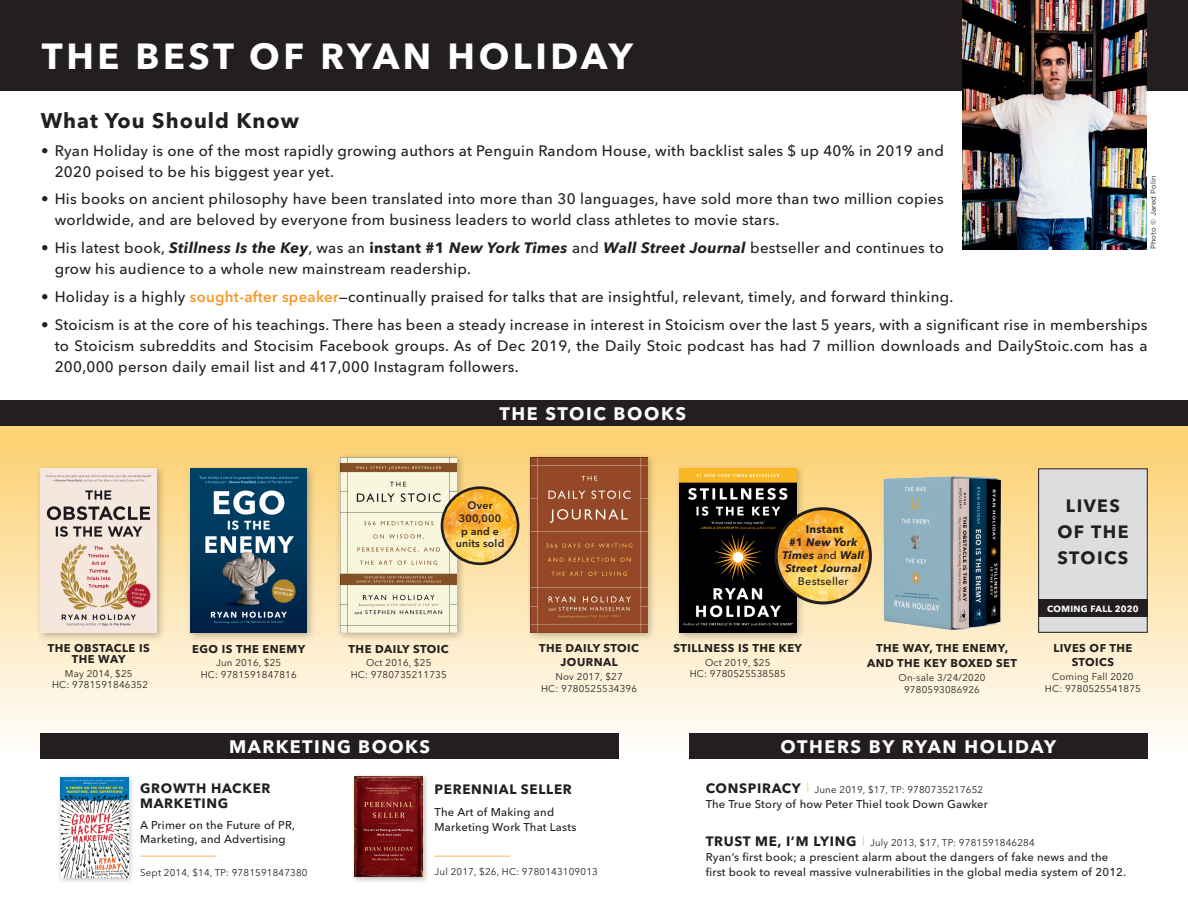
<style>
.page{position:relative;width:1188px;height:918px;background:#fff}
.page>*{position:absolute;margin:0;border:0;box-sizing:border-box;transform-origin:0 0}
.t1{font:700 36px "Avenir Next LT Pro";letter-spacing:.1em;color:#fff}
.t2{font:700 21px "Avenir Next LT Pro";letter-spacing:.05em;color:#231f20}
.t3{font:700 18px "Avenir Next LT Pro";letter-spacing:.08em;color:#fff}
.t4{font:700 17.7px/26px "Avenir Next LT Pro";letter-spacing:.08em;color:#231f20;text-align:center}
.t5{font:500 15px/21px "Avenir Next LT Pro";letter-spacing:.02em;color:#231f20}
.t6{font:700 13.5px/15px "Avenir Next LT Pro";letter-spacing:.05em;color:#231f20}
.t7{font:500 11.25px/14.2px "Avenir Next LT Pro";letter-spacing:.02em;color:#231f20}
.t8{font:700 11.25px/14.4px "Avenir Next LT Pro";letter-spacing:.04em;color:#231f20;text-align:center}
.t9{font:italic 700 10.95px/13px "Avenir Next LT Pro";letter-spacing:.02em;color:#231f20;text-align:center}
.t10{font:600 10.65px/12.8px "Avenir Next LT Pro";letter-spacing:.02em;color:#231f20;text-align:center}
.t11{font:9.75px/11.2px "Avenir Next LT Pro";letter-spacing:.02em;color:#231f20;text-align:center}
.t12{font:700 9px "Avenir Next LT Pro";letter-spacing:.03em;color:#fff}
.t13{font:7.2px "Gotham";letter-spacing:.02em;color:#231f20}
.s1{font-weight:700;font-style:italic}
.s2{font-weight:700}
.s3{font-weight:600;color:#f79929}
.s4{font-style:normal}
.s5{font-weight:500;font-style:normal}
.s6{font-weight:700;font-size:13.5px}
</style>
<div class="page">
<div style="left:0;top:419px;width:1188px;height:377px;background:linear-gradient(to bottom,#f6c969,#fff)"></div>
<div style="left:0;top:0;width:1188px;height:91px;background:#231f20"></div>
<div style="left:36px;top:464px;width:130px;height:178px;background:#231f20;opacity:.3"></div>
<img style="left:41px;top:469px;width:116px;height:164px">
<div style="left:186px;top:464px;width:130px;height:178px;background:#231f20;opacity:.3"></div>
<img style="left:190px;top:469px;width:117px;height:164px">
<img style="left:876px;top:472px;width:132px;height:165px">
<div style="left:526px;top:452px;width:131px;height:190px;background:#231f20;opacity:.3"></div>
<img style="left:531px;top:457px;width:116px;height:176px">
<div style="left:1039px;top:469px;width:108px;height:163px;background:#dcdddf"></div>
<div style="left:1038px;top:469px;width:109px;height:164px;border:1px solid #231f20"></div>
<div style="left:1038px;top:600px;width:110px;height:17px;background:#231f20"></div>
<div style="left:675px;top:464px;width:130px;height:178px;background:#231f20;opacity:.3"></div>
<img style="left:680px;top:469px;width:116px;height:164px">
<img style="left:776px;top:509px;width:94px;height:94px;border-radius:47px">
<div style="left:775px;top:507px;width:97px;height:97px;border:3px solid #231f20;border-radius:50%"></div>
<div style="left:336px;top:452px;width:130px;height:190px;background:#231f20;opacity:.3"></div>
<img style="left:340px;top:457px;width:117px;height:176px">
<img style="left:442px;top:488px;width:76px;height:76px;border-radius:38px">
<div style="left:441px;top:486px;width:78px;height:79px;border:3px solid #231f20;border-radius:50%"></div>
<div style="left:40px;top:733px;width:579px;height:26px;background:#231f20"></div>
<div style="left:689px;top:733px;width:459px;height:26px;background:#231f20"></div>
<div style="left:56px;top:773px;width:79px;height:112px;background:#231f20;opacity:.3"></div>
<img style="left:60px;top:777px;width:68px;height:101px">
<hr style="left:140px;top:856px;width:76px;height:1px;background:#fbb568">
<div style="left:351px;top:773px;width:79px;height:111px;background:#231f20;opacity:.3"></div>
<img style="left:355px;top:777px;width:68px;height:100px">
<hr style="left:435px;top:856px;width:76px;height:1px;background:#fbb568">
<div style="left:0;top:400px;width:1188px;height:25px;background:#231f20"></div>
<img style="left:963px;top:0;width:184px;height:249px">
<p class="t1" style="left:42px;top:34px;width:592px">THE BEST OF RYAN HOLIDAY</p>
<p class="t2" style="left:41px;top:108px;width:260px">What You Should Know</p>
<p class="t5" style="left:55px;top:140px;width:891px;text-indent:-13px">• Ryan Holiday is one of the most rapidly growing authors at Penguin Random House, with backlist sales $ up 40% in 2019 and<br>2020 poised to be his biggest year yet.</p>
<p class="t5" style="left:55px;top:189px;width:891px;text-indent:-13px">• His books on ancient philosophy have been translated into more than 30 languages, have sold more than two million copies worldwide, and are beloved by everyone from business leaders to world class athletes to movie stars.</p>
<p class="t5" style="left:55px;top:237px;width:891px;text-indent:-13px">• His latest book, <span class="s1">Stillness Is the Key</span>, was an <span class="s2">instant #1</span> <span class="s1">New York Times</span> and <span class="s1">Wall Street Journal</span> bestseller and continues to grow his audience to a whole new mainstream readership.</p>
<p class="t5" style="left:41px;top:286px;width:914px">• Holiday is a highly <span class="s3">sought-after speaker</span>—continually praised for talks that are insightful, relevant, timely, and forward thinking.</p>
<p class="t5" style="left:55px;top:314px;width:1094px;text-align:justify;text-indent:-13px">• Stoicism is at the core of his teachings. There has been a steady increase in interest in Stoicism over the last 5 years, with a significant rise in memberships to Stoicism subreddits and Stocisim Facebook groups. As of Dec 2019, the Daily Stoic podcast has had 7 million downloads and DailyStoic.com has a 200,000 person daily email list and 417,000 Instagram followers.</p>
<p class="t13" style="left:1149px;top:249px;width:75px;rotate:-90deg">Photo © Jared Polin</p>
<p class="t8" style="left:48px;top:642px;width:104px;line-height:11.2px">THE OBSTACLE IS<br>THE WAY</p>
<p class="t11" style="left:52px;top:668px;width:98px">May 2014, $25<br>HC: 9781591846352</p>
<p class="t8" style="left:192px;top:641px;width:114px">EGO IS THE ENEMY</p>
<p class="t11" style="left:201px;top:657px;width:98px">Jun 2016, $25<br>HC: 9781591847816</p>
<p class="t3" style="left:499px;top:402px;width:188px">THE STOIC BOOKS</p>
<p class="t10" style="left:456px;top:499px;width:50px">Over<br>300,000 p and e units sold</p>
<p class="t8" style="left:349px;top:641px;width:102px">THE DAILY STOIC</p>
<p class="t11" style="left:351px;top:657px;width:98px">Oct 2016, $25<br>HC: 9780735211735</p>
<p class="t8" style="left:539px;top:641px;width:102px">THE DAILY STOIC<br>JOURNAL</p>
<p class="t11" style="left:541px;top:671px;width:98px">Nov 2017, $27<br>HC: 9780525534396</p>
<p class="t9" style="left:783px;top:523px;width:83px"><span class="s4">Instant<br>#1</span> New York<br>Times <span class="s5">and</span> Wall<br>Street Journal<br><span class="s5">Bestseller</span></p>
<p class="t8" style="left:673px;top:641px;width:130px">STILLNESS IS THE KEY</p>
<p class="t11" style="left:690px;top:657px;width:98px">Oct 2019, $25<br>HC: 9780525538585</p>
<p class="t8" style="left:867px;top:640px;width:151px;line-height:15.5px">THE WAY, THE ENEMY,<br>AND THE KEY BOXED SET</p>
<p class="t11" style="left:899px;top:672px;width:88px">On-sale 3/24/2020</p>
<p class="t11" style="left:904px;top:684px;width:77px">9780593086926</p>
<p class="t4" style="left:1057px;top:493px;width:73px">LIVES<br>OF THE<br>STOICS</p>
<p class="t12" style="left:1047px;top:603px;width:93px">COMING FALL 2020</p>
<p class="t8" style="left:1053px;top:641px;width:80px">LIVES OF THE<br>STOICS</p>
<p class="t11" style="left:1052px;top:671px;width:83px">Coming Fall 2020</p>
<p class="t11" style="left:1045px;top:683px;width:98px">HC: 9780525541875</p>
<p class="t3" style="left:229px;top:736px;width:202px">MARKETING BOOKS</p>
<p class="t3" style="left:781px;top:736px;width:277px">OTHERS BY RYAN HOLIDAY</p>
<p class="t11" style="left:706px;top:784px;width:279px"><span class="s6">CONSPIRACY</span> <sup>|</sup> June 2019, $17, TP: 9780735217652</p>
<p class="t7" style="left:706px;top:797px;width:284px">The True Story of how Peter Thiel took Down Gawker</p>
<p class="t11" style="left:706px;top:837px;width:331px"><span class="s6">TRUST ME, I’M LYING</span> <sup>|</sup> July 2013, $17, TP: 9781591846284</p>
<p class="t7" style="left:706px;top:850px;width:404px">Ryan’s first book; a prescient alarm about the dangers of fake news and the</p>
<p class="t11" style="left:140px;top:867px;width:169px">Sept 2014, $14, TP: 9781591847380</p>
<p class="t7" style="left:706px;top:865px;width:422px">first book to reveal massive vulnerabilities in the global media system of 2012.</p>
<p class="t6" style="left:140px;top:781px;width:132px">GROWTH HACKER<br>MARKETING</p>
<p class="t7" style="left:140px;top:818px;width:156px">A Primer on the Future of PR,<br>Marketing, and Advertising</p>
<p class="t6" style="left:435px;top:782px;width:139px">PERENNIAL SELLER</p>
<p class="t7" style="left:435px;top:804px;width:143px;line-height:15px">The Art of Making and<br>Marketing Work That Lasts</p>
<p class="t11" style="left:435px;top:866px;width:165px">Jul 2017, $26, HC: 9780143109013</p>
</div>
